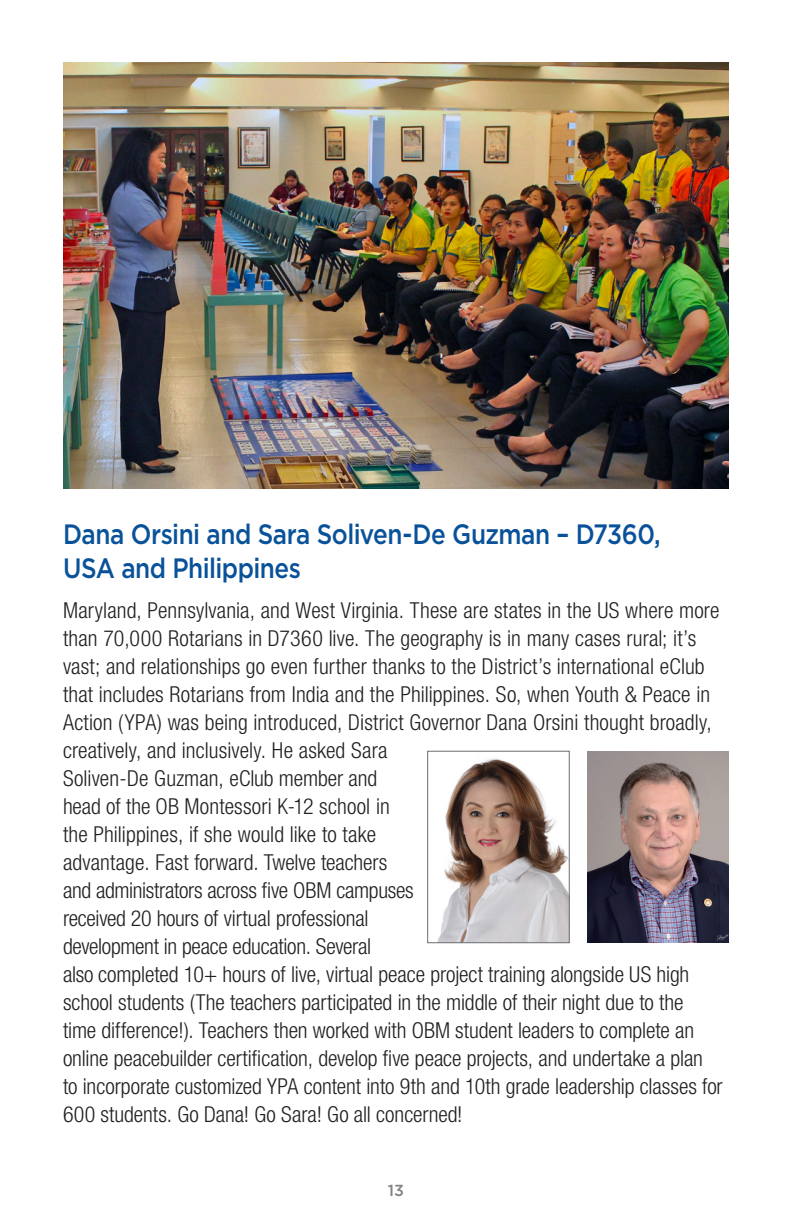
<style>
.page{position:relative;width:792px;height:1224px;background:#fff}
.page>*{position:absolute;margin:0;border:0;box-sizing:border-box;transform-origin:0 0}
.text{font:500 28px/33.6px "Gotham";letter-spacing:-.02em;color:#09529a;scale:.87 1}
.text-2{font:300 condensed 22px/28px "Helvetica Neue LT Pro";color:#231f20}
.t1{font:500 16px "Gotham";color:#808285}
</style>
<div class="page">
<img style="left:63px;top:63px;width:666px;height:425px">
<img style="left:587px;top:751px;width:142px;height:192px">
<img style="left:437px;top:758px;width:131px;height:183px">
<div style="left:427px;top:751px;width:143px;height:192px;border:1px solid #6c6d70"></div>
<p class="text" style="left:63px;top:517px;width:689px">Dana Orsini and Sara Soliven-De Guzman – D7360,<br>USA and Philippines</p>
<p class="text-2" style="left:63px;top:596px;width:661px">Maryland, Pennsylvania, and West Virginia. These are states in the US where more than 70,000 Rotarians in D7360 live. The geography is in many cases rural; it’s vast; and relationships go even further thanks to the District’s international eClub that includes Rotarians from India and the Philippines. So, when Youth &amp; Peace in Action (YPA) was being introduced, District Governor Dana Orsini thought broadly, creatively, and inclusively. He asked Sara<br>Soliven-De Guzman, eClub member and<br>head of the OB Montessori K-12 school in<br>the Philippines, if she would like to take<br>advantage. Fast forward. Twelve teachers<br>and administrators across five OBM campuses<br>received 20 hours of virtual professional<br>development in peace education. Several<br>also completed 10+ hours of live, virtual peace project training alongside US high school students (The teachers participated in the middle of their night due to the<br>time difference!). Teachers then worked with OBM student leaders to complete an online peacebuilder certification, develop five peace projects, and undertake a plan to incorporate customized YPA content into 9th and 10th grade leadership classes for 600 students. Go Dana! Go Sara! Go all concerned!</p>
<p class="t1" style="left:388px;top:1182px;width:18px">13</p>
</div>
